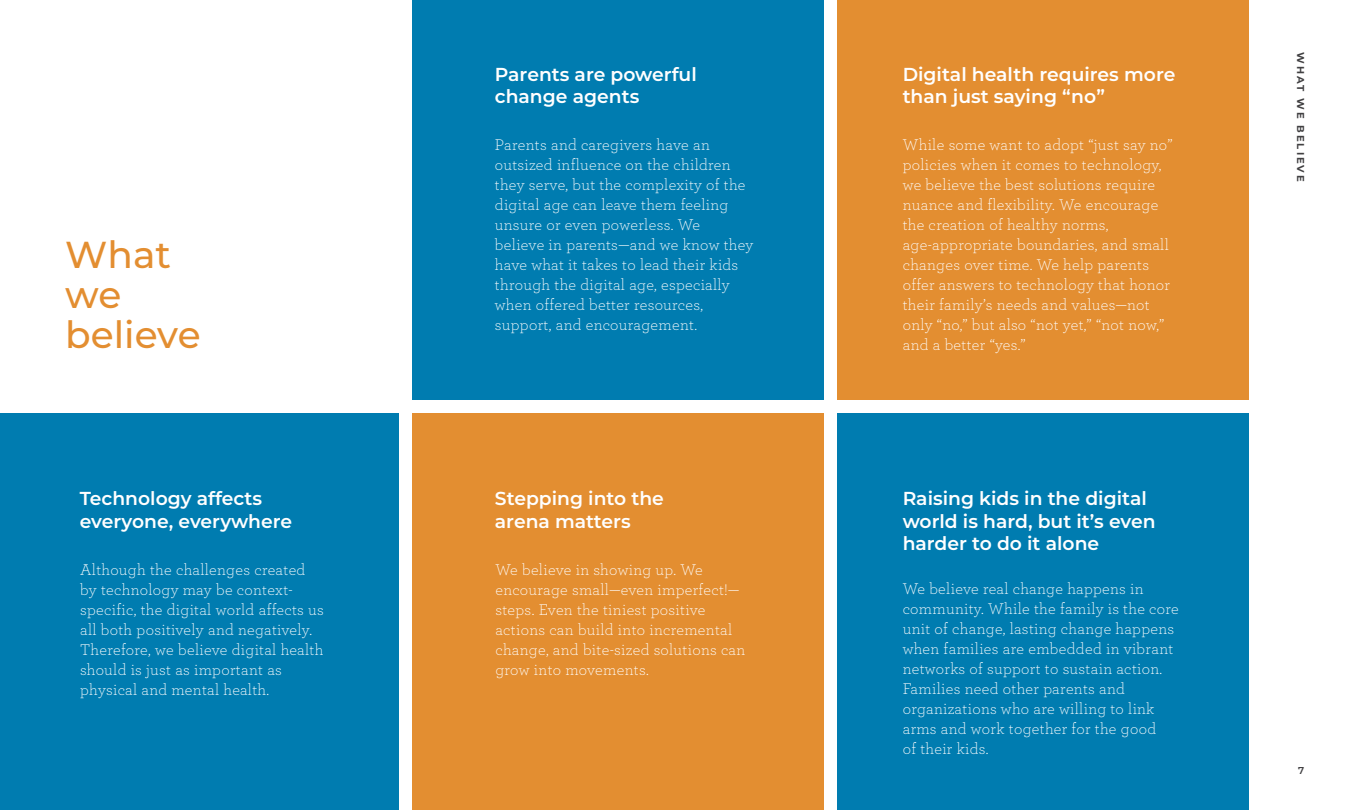
<style>
.page{position:relative;width:1350px;height:810px;background:#fff}
.page>*{position:absolute;margin:0;border:0;box-sizing:border-box;transform-origin:0 0}
.t1{font:500 37.5px/40px "Montserrat";color:#e38e31}
.t2{font:600 18.75px/22.5px "Montserrat";color:#fff}
.t3{font:300 16.25px/20px "Archer";letter-spacing:.02em;color:#fff}
.t4{font:700 10px "Montserrat";letter-spacing:.2em;color:#414042}
.t5{font:600 10px "Montserrat";color:#414042}
</style>
<div class="page">
<div style="left:412px;top:0;width:411px;height:400px;background:#007cb0"></div>
<div style="left:0;top:414px;width:399px;height:396px;background:#007cb0"></div>
<div style="left:412px;top:414px;width:411px;height:396px;background:#e38e31"></div>
<div style="left:837px;top:0;width:412px;height:400px;background:#e38e31"></div>
<div style="left:837px;top:414px;width:412px;height:396px;background:#007cb0"></div>
<h1 class="t1" style="left:65px;top:233px;width:137px">What we believe</h1>
<p class="t2" style="left:80px;top:486px;width:214px">Technology affects everyone, everywhere</p>
<p class="t3" style="left:80px;top:558px;width:245px">Although the challenges created by technology may be context&shy;specific, the digital world affects us all both positively and negatively.<br>Therefore, we believe digital health should is just as important as physical and mental health.</p>
<p class="t2" style="left:495px;top:62px;width:203px">Parents are powerful change agents</p>
<p class="t3" style="left:495px;top:134px;width:260px">Parents and caregivers have an outsized influence on the children they serve, but the complexity of the digital age can leave them feeling unsure or even powerless. We believe in parents—and we know they have what it takes to lead their kids through the digital age, especially when offered better resources, support, and encouragement.</p>
<p class="t2" style="left:495px;top:486px;width:171px">Stepping into the arena matters</p>
<p class="t3" style="left:495px;top:558px;width:252px">We believe in showing up. We encourage small—even imperfect!— steps. Even the tiniest positive actions can build into incremental change, and bite-sized solutions can grow into movements.</p>
<p class="t2" style="left:903px;top:62px;width:274px">Digital health requires more than just saying “no”</p>
<p class="t3" style="left:903px;top:134px;width:272px">While some want to adopt “just say no” policies when it comes to technology, we believe the best solutions require nuance and flexibility. We encourage the creation of healthy norms, age-appropriate boundaries, and small changes over time. We help parents offer answers to technology that honor their family’s needs and values—not only “no,” but also “not yet,” “not now,” and a better “yes.”</p>
<p class="t2" style="left:903px;top:486px;width:254px">Raising kids in the digital world is hard, but it’s even harder to do it alone</p>
<p class="t3" style="left:903px;top:578px;width:278px">We believe real change happens in community. While the family is the core unit of change, lasting change happens when families are embedded in vibrant networks of support to sustain action.<br>Families need other parents and organizations who are willing to link arms and work together for the good<br>of their kids.</p>
<p class="t4" style="left:1308px;top:52px;width:131px;rotate:90deg">WHAT WE BELIEVE</p>
<p class="t5" style="left:1298px;top:763px;width:8px">7</p>
</div>
